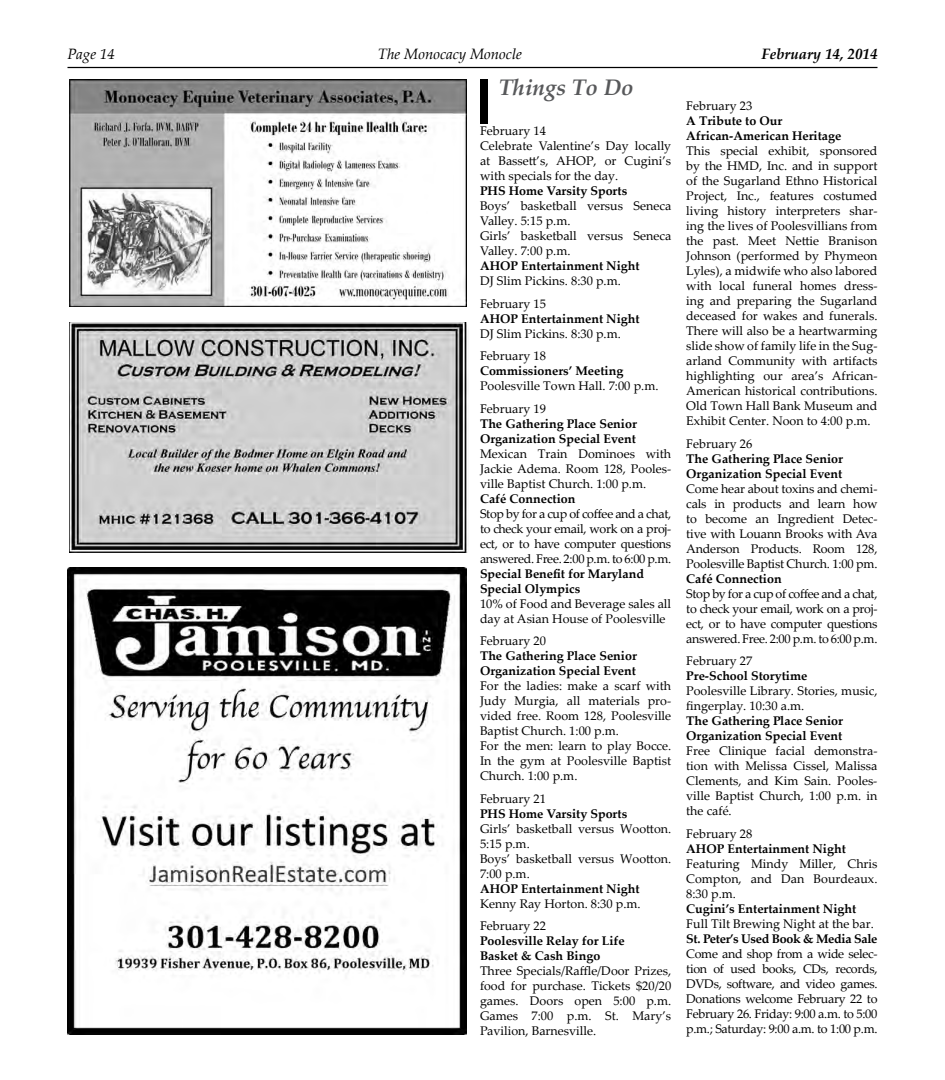
<style>
.page{position:relative;width:945px;height:1080px;background:#fff}
.page>*{position:absolute;margin:0;border:0;box-sizing:border-box;transform-origin:0 0}
.t1{font:italic 700 22.5px "Palatino Linotype";color:#58595b}
.t2{font:italic 15px "Palatino Linotype";color:#000}
.t3{font:italic 700 15px "Palatino Linotype";color:#000}
.t4{font:12.5px/15px "Palatino Linotype";color:#000}
.t5{font:700 12.5px/15px "Palatino Linotype";color:#000}
.t6{font:700 12.5px "Palatino Linotype";letter-spacing:-.025em;color:#000}
</style>
<div class="page">
<hr style="left:68px;top:67px;width:810px;height:1px;background:#000">
<img style="left:69px;top:322px;width:398px;height:230px">
<img style="left:69px;top:80px;width:398px;height:227px">
<img style="left:67px;top:567px;width:399px;height:468px">
<div style="left:480px;top:79px;width:7px;height:45px;background:#000"></div>
<p class="t2" style="left:68px;top:43px;width:49px">Page 14</p>
<p class="t2" style="left:378px;top:43px;width:146px">The Monocacy Monocle</p>
<p class="t3" style="left:762px;top:43px;width:118px">February 14, 2014</p>
<h1 class="t1" style="left:499px;top:72px;width:137px">Things To Do</h1>
<p class="t4" style="left:480px;top:123px;width:193px">February 14<br>Celebrate Valentine’s Day locally at Bassett’s, AHOP, or Cugini’s with specials for the day.</p>
<p class="t5" style="left:480px;top:183px;width:149px">PHS Home Varsity Sports</p>
<p class="t4" style="left:480px;top:198px;width:193px">Boys’ basketball versus Seneca<br>Valley. 5:15 p.m.<br>Girls’ basketball versus Seneca<br>Valley. 7:00 p.m.</p>
<p class="t5" style="left:480px;top:258px;width:161px">AHOP Entertainment Night</p>
<p class="t4" style="left:480px;top:269px;width:142px;line-height:22.5px">DJ Slim Pickins. 8:30 p.m.<br>February 15</p>
<p class="t5" style="left:480px;top:311px;width:161px">AHOP Entertainment Night</p>
<p class="t4" style="left:480px;top:322px;width:142px;line-height:22.5px">DJ Slim Pickins. 8:30 p.m.<br>February 18</p>
<p class="t5" style="left:480px;top:363px;width:145px">Commissioners’ Meeting</p>
<p class="t4" style="left:480px;top:374px;width:180px;line-height:22.5px">Poolesville Town Hall. 7:00 p.m.<br>February 19</p>
<p class="t5" style="left:480px;top:416px;width:158px">The Gathering Place Senior<br>Organization Special Event</p>
<p class="t4" style="left:480px;top:445px;width:193px;text-align:justify">Mexican Train Dominoes with Jackie Adema. Room 128, Pooles&shy;ville Baptist Church. 1:00 p.m.</p>
<p class="t5" style="left:480px;top:491px;width:97px">Café Connection</p>
<p class="t4" style="left:480px;top:505px;width:193px;text-align:justify">Stop by for a cup of coffee and a chat, to check your email, work on a proj&shy;ect, or to have computer questions answered. Free. 2:00 p.m. to 6:00 p.m.</p>
<p class="t5" style="left:480px;top:566px;width:165px">Special Benefit for Maryland<br>Special Olympics</p>
<p class="t4" style="left:480px;top:595px;width:193px">10% of Food and Beverage sales all day at Asian House of Poolesville</p>
<p class="t4" style="left:480px;top:633px;width:68px">February 20</p>
<p class="t5" style="left:480px;top:648px;width:158px">The Gathering Place Senior<br>Organization Special Event</p>
<p class="t4" style="left:480px;top:678px;width:193px">For the ladies: make a scarf with<br>Judy Murgia, all materials pro&shy;vided free. Room 128, Poolesville<br>Baptist Church. 1:00 p.m.<br>For the men: learn to play Bocce.<br>In the gym at Poolesville Baptist<br>Church. 1:00 p.m.</p>
<p class="t4" style="left:480px;top:790px;width:68px">February 21</p>
<p class="t5" style="left:480px;top:806px;width:149px">PHS Home Varsity Sports</p>
<p class="t4" style="left:480px;top:820px;width:193px">Girls’ basketball versus Wootton.<br>5:15 p.m.<br>Boys’ basketball versus Wootton.<br>7:00 p.m.</p>
<p class="t5" style="left:480px;top:881px;width:161px">AHOP Entertainment Night</p>
<p class="t4" style="left:480px;top:892px;width:162px;line-height:22.5px">Kenny Ray Horton. 8:30 p.m.<br>February 22</p>
<p class="t5" style="left:480px;top:933px;width:146px">Poolesville Relay for Life<br>Basket &amp; Cash Bingo</p>
<p class="t4" style="left:480px;top:963px;width:193px;text-align:justify">Three Specials/Raffle/Door Prizes, food for purchase. Tickets $20/20 games. Doors open 5:00 p.m.<br>Games 7:00 p.m. St. Mary’s Pavilion, Barnesville.</p>
<p class="t4" style="left:686px;top:98px;width:68px">February 23</p>
<p class="t5" style="left:686px;top:113px;width:157px">A Tribute to Our<br>African-American Heritage</p>
<p class="t4" style="left:686px;top:143px;width:193px;text-align:justify">This special exhibit, sponsored by the HMD, Inc. and in support of the Sugarland Ethno Historical Project, Inc., features costumed living history interpreters shar&shy;ing the lives of Poolesvillians from the past. Meet Nettie Branison Johnson (performed by Phymeon Lyles), a midwife who also labored with local funeral homes dress&shy;ing and preparing the Sugarland deceased for wakes and funerals.<br>There will also be a heartwarming slide show of family life in the Sug&shy;arland Community with artifacts highlighting our area’s African-American historical contributions.<br>Old Town Hall Bank Museum and Exhibit Center. Noon to 4:00 p.m.</p>
<p class="t4" style="left:686px;top:436px;width:68px">February 26</p>
<p class="t5" style="left:686px;top:451px;width:158px">The Gathering Place Senior<br>Organization Special Event</p>
<p class="t4" style="left:686px;top:481px;width:193px;text-align:justify">Come hear about toxins and chemi&shy;cals in products and learn how to become an Ingredient Detec&shy;tive with Louann Brooks with Ava Anderson Products. Room 128, Poolesville Baptist Church. 1:00 pm.</p>
<p class="t5" style="left:686px;top:571px;width:97px">Café Connection</p>
<p class="t4" style="left:686px;top:586px;width:193px;text-align:justify">Stop by for a cup of coffee and a chat, to check your email, work on a proj&shy;ect, or to have computer questions answered. Free. 2:00 p.m. to 6:00 p.m.</p>
<p class="t4" style="left:686px;top:653px;width:68px">February 27</p>
<p class="t5" style="left:686px;top:668px;width:123px">Pre-School Storytime</p>
<p class="t4" style="left:686px;top:683px;width:193px">Poolesville Library. Stories, music, fingerplay. 10:30 a.m.</p>
<p class="t5" style="left:686px;top:713px;width:158px">The Gathering Place Senior<br>Organization Special Event</p>
<p class="t4" style="left:686px;top:743px;width:193px;text-align:justify">Free Clinique facial demonstra&shy;tion with Melissa Cissel, Malissa Clements, and Kim Sain. Pooles&shy;ville Baptist Church, 1:00 p.m. in the café.</p>
<p class="t4" style="left:686px;top:826px;width:68px">February 28</p>
<p class="t5" style="left:686px;top:841px;width:161px">AHOP Entertainment Night</p>
<p class="t4" style="left:686px;top:856px;width:193px;text-align:justify">Featuring Mindy Miller, Chris Compton, and Dan Bourdeaux.<br>8:30 p.m.</p>
<p class="t5" style="left:686px;top:901px;width:172px">Cugini’s Entertainment Night</p>
<p class="t4" style="left:686px;top:916px;width:189px">Full Tilt Brewing Night at the bar.</p>
<p class="t6" style="left:686px;top:930px;width:193px">St. Peter’s Used Book &amp; Media Sale</p>
<p class="t4" style="left:686px;top:946px;width:193px;text-align:justify">Come and shop from a wide selec&shy;tion of used books, CDs, records, DVDs, software, and video games.<br>Donations welcome February 22 to February 26. Friday: 9:00 a.m. to 5:00 p.m.; Saturday: 9:00 a.m. to 1:00 p.m.</p>
</div>
